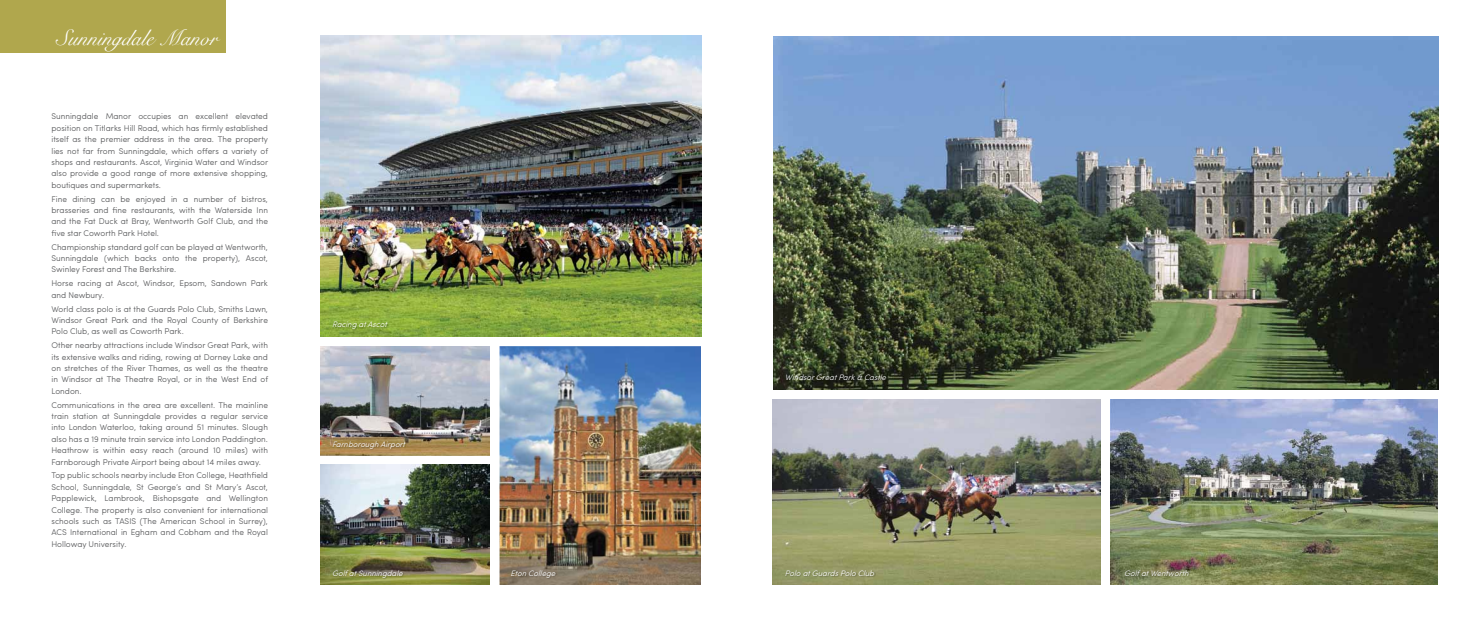
<style>
.page{position:relative;width:1474px;height:621px;background:#fff}
.page>*{position:absolute;margin:0;border:0;box-sizing:border-box;transform-origin:0 0}
.t1{font:21.88px "Snell Roundhand";color:#fff}
.t2{font:300 8.31px/11.4px "Sofia Pro";color:#58595b;text-align:justify}
.t3{font:italic 300 7.88px "Sofia Pro";color:#fff}
</style>
<div class="page">
<img style="left:499px;top:346px;width:202px;height:238px">
<img style="left:320px;top:464px;width:169px;height:120px">
<img style="left:320px;top:36px;width:381px;height:300px">
<img style="left:320px;top:346px;width:169px;height:109px">
<div style="left:332px;top:321px;width:57px;height:10px;background:#000;opacity:.35"></div>
<div style="left:332px;top:440px;width:76px;height:10px;background:#000;opacity:.35"></div>
<div style="left:333px;top:569px;width:71px;height:10px;background:#000;opacity:.35"></div>
<div style="left:511px;top:569px;width:46px;height:10px;background:#000;opacity:.35"></div>
<img style="left:773px;top:36px;width:664px;height:353px">
<img style="left:772px;top:399px;width:328px;height:185px">
<img style="left:1110px;top:399px;width:327px;height:185px">
<div style="left:1124px;top:569px;width:66px;height:8px;background:#000;opacity:.35"></div>
<div style="left:785px;top:569px;width:91px;height:8px;background:#000;opacity:.35"></div>
<div style="left:786px;top:374px;width:102px;height:8px;background:#000;opacity:.35"></div>
<div style="left:0;top:0;width:225px;height:53px;background:#b0a74d"></div>
<h1 class="t1" style="left:57px;top:22px;width:162px">Sunningdale Manor</h1>
<p class="t2" style="left:51px;top:110px;width:218px">Sunningdale Manor occupies an excellent elevated position on Titlarks Hill Road, which has firmly established itself as the premier address in the area. The property lies not far from Sunningdale, which offers a variety of shops and restaurants. Ascot, Virginia Water and Windsor also provide a good range of more extensive shopping, boutiques and supermarkets.</p>
<p class="t2" style="left:51px;top:192px;width:218px">Fine dining can be enjoyed in a number of bistros, brasseries and fine restaurants, with the Waterside Inn and the Fat Duck at Bray, Wentworth Golf Club, and the five star Coworth Park Hotel.</p>
<p class="t2" style="left:51px;top:240px;width:218px">Championship standard golf can be played at Wentworth, Sunningdale (which backs onto the property), Ascot, Swinley Forest and The Berkshire.</p>
<p class="t2" style="left:51px;top:277px;width:218px">Horse racing at Ascot, Windsor, Epsom, Sandown Park and Newbury.</p>
<p class="t2" style="left:51px;top:302px;width:218px">World class polo is at the Guards Polo Club, Smiths Lawn, Windsor Great Park and the Royal County of Berkshire Polo Club, as well as Coworth Park.</p>
<p class="t2" style="left:51px;top:339px;width:218px">Other nearby attractions include Windsor Great Park, with its extensive walks and riding, rowing at Dorney Lake and on stretches of the River Thames, as well as the theatre in Windsor at The Theatre Royal, or in the West End of London.</p>
<p class="t2" style="left:51px;top:398px;width:218px">Communications in the area are excellent. The mainline train station at Sunningdale provides a regular service into London Waterloo, taking around 51 minutes. Slough also has a 19 minute train service into London Paddington.<br>Heathrow is within easy reach (around 10 miles) with Farnborough Private Airport being about 14 miles away.</p>
<p class="t2" style="left:51px;top:469px;width:218px">Top public schools nearby include Eton College, Heathfield School, Sunningdale, St George’s and St Mary’s Ascot, Papplewick, Lambrook, Bishopsgate and Wellington College. The property is also convenient for international schools such as TASIS (The American School in Surrey), ACS International in Egham and Cobham and the Royal Holloway University.</p>
<p class="t3" style="left:332px;top:318px;width:59px">RacingatAscot</p>
<p class="t3" style="left:332px;top:437px;width:77px">FarnboroughAirport</p>
<p class="t3" style="left:785px;top:371px;width:105px">WindsorGreatPark&amp;Castle</p>
<p class="t3" style="left:332px;top:566px;width:75px">GolfatSunningdale</p>
<p class="t3" style="left:510px;top:566px;width:49px">EtonCollege</p>
<p class="t3" style="left:785px;top:566px;width:93px">PoloatGuardsPoloClub</p>
<p class="t3" style="left:1124px;top:566px;width:69px">GolfatWentworth</p>
</div>
